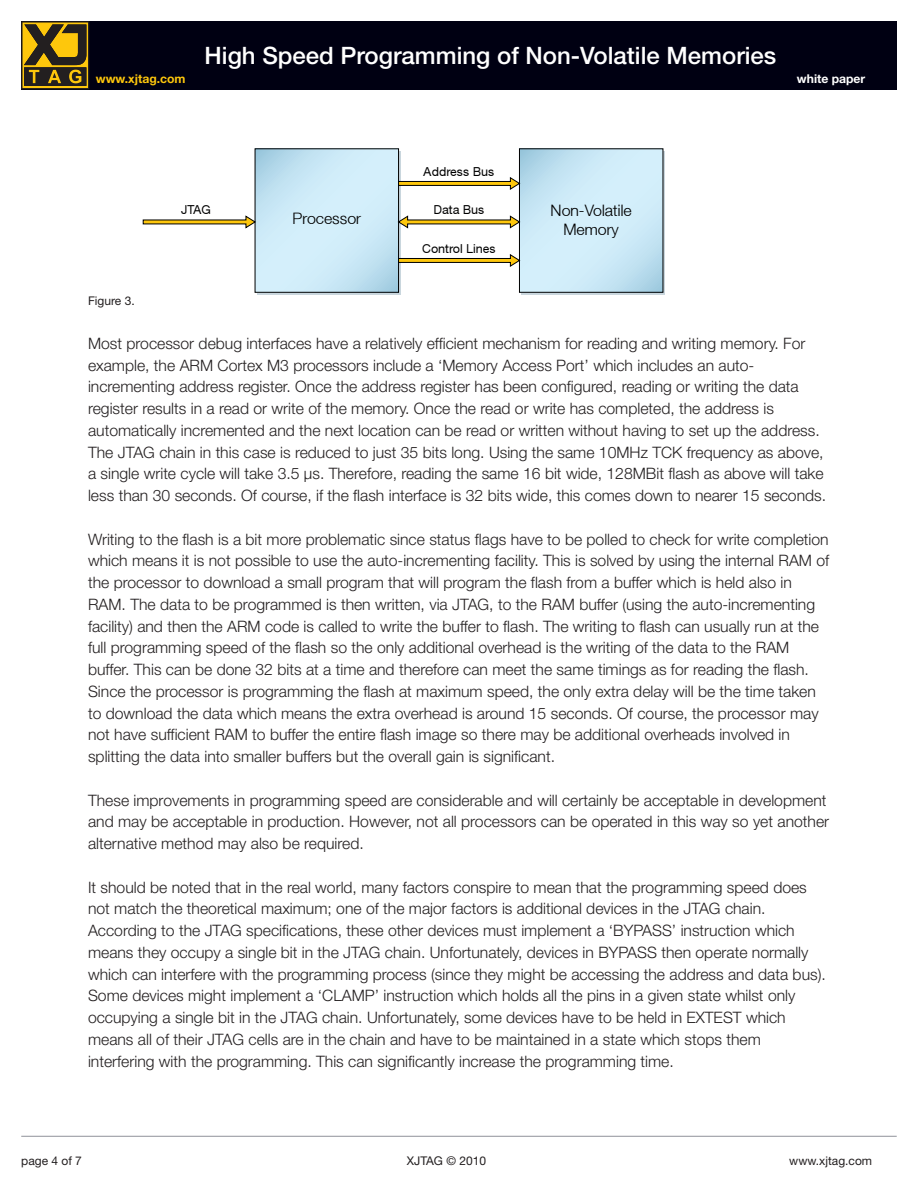
<style>
.page{position:relative;width:918px;height:1188px;background:#fff}
.page>*{position:absolute;margin:0;border:0;box-sizing:border-box;transform-origin:0 0}
.t1{font:500 24px "Helvetica Neue";color:#fff}
.t2{font:300 15.75px/21.8px "Helvetica Neue LT";color:#231f20}
.t3{font:15.75px/18.9px "Helvetica Neue LT Light+T42+KDNQLH";color:#000;text-align:center}
.t4{font:12.3px "Helvetica Neue LT Roman+T42+FEJDZK";color:#000}
.t5{font:700 12.15px "Helvetica Neue LT";color:#fec70c}
.t6{font:700 12.15px "Helvetica Neue LT";color:#fff}
.t7{font:12px "Helvetica Neue LT";color:#231f20}
</style>
<div class="page">
<div style="left:21px;top:21px;width:876px;height:68px;background:#000012"></div>
<svg style="left:21px;top:21px;width:68px;height:68px"></svg>
<hr style="left:21px;top:1136px;width:876px;height:1px;background:#8f9299">
<div style="left:257px;top:152px;width:144px;height:143px;background:#c9d6dd"></div>
<svg style="left:257px;top:151px;width:140px;height:140px"></svg>
<div style="left:255px;top:149px;width:144px;height:144px;border:1px solid #000"></div>
<svg style="left:522px;top:152px;width:143px;height:143px"></svg>
<svg style="left:521px;top:151px;width:140px;height:140px"></svg>
<div style="left:519px;top:149px;width:144px;height:144px;border:1px solid #000"></div>
<svg style="left:398px;top:254px;width:123px;height:13px"></svg>
<svg style="left:397px;top:215px;width:124px;height:14px"></svg>
<svg style="left:143px;top:215px;width:113px;height:14px"></svg>
<svg style="left:398px;top:177px;width:123px;height:13px"></svg>
<h1 class="t1" style="left:205px;top:41px;width:573px">High Speed Programming of Non-Volatile Memories</h1>
<p class="t5" style="left:96px;top:72px;width:91px">www.xjtag.com</p>
<p class="t6" style="left:797px;top:71px;width:70px">white paper</p>
<p class="t7" style="left:88px;top:294px;width:48px">Figure 3.</p>
<p class="t4" style="left:424px;top:164px;width:72px">Address Bus</p>
<p class="t4" style="left:434px;top:203px;width:52px">Data Bus</p>
<p class="t4" style="left:422px;top:241px;width:75px">Control Lines</p>
<p class="t4" style="left:181px;top:203px;width:31px">JTAG</p>
<p class="t3" style="left:551px;top:200px;width:83px">Non-Volatile<br>Memory</p>
<p class="t3" style="left:293px;top:208px;width:70px">Processor</p>
<p class="t2" style="left:88px;top:332px;width:740px">Most processor debug interfaces have a relatively efficient mechanism for reading and writing memory. For example, the ARM Cortex M3 processors include a ‘Memory Access Port’ which includes an auto&shy;incrementing address register. Once the address register has been configured, reading or writing the data register results in a read or write of the memory. Once the read or write has completed, the address is automatically incremented and the next location can be read or written without having to set up the address.<br>The JTAG chain in this case is reduced to just 35 bits long. Using the same 10MHz TCK frequency as above, a single write cycle will take 3.5 µs. Therefore, reading the same 16 bit wide, 128MBit flash as above will take less than 30 seconds. Of course, if the flash interface is 32 bits wide, this comes down to nearer 15 seconds.</p>
<p class="t2" style="left:88px;top:528px;width:743px">Writing to the flash is a bit more problematic since status flags have to be polled to check for write completion which means it is not possible to use the auto-incrementing facility. This is solved by using the internal RAM of the processor to download a small program that will program the flash from a buffer which is held also in RAM. The data to be programmed is then written, via JTAG, to the RAM buffer (using the auto-incrementing facility) and then the ARM code is called to write the buffer to flash. The writing to flash can usually run at the full programming speed of the flash so the only additional overhead is the writing of the data to the RAM buffer. This can be done 32 bits at a time and therefore can meet the same timings as for reading the flash.<br>Since the processor is programming the flash at maximum speed, the only extra delay will be the time taken to download the data which means the extra overhead is around 15 seconds. Of course, the processor may not have sufficient RAM to buffer the entire flash image so there may be additional overheads involved in splitting the data into smaller buffers but the overall gain is significant.</p>
<p class="t2" style="left:88px;top:789px;width:743px">These improvements in programming speed are considerable and will certainly be acceptable in development and may be acceptable in production. However, not all processors can be operated in this way so yet another alternative method may also be required.</p>
<p class="t2" style="left:88px;top:876px;width:739px">It should be noted that in the real world, many factors conspire to mean that the programming speed does not match the theoretical maximum; one of the major factors is additional devices in the JTAG chain.<br>According to the JTAG specifications, these other devices must implement a ‘BYPASS’ instruction which means they occupy a single bit in the JTAG chain. Unfortunately, devices in BYPASS then operate normally which can interfere with the programming process (since they might be accessing the address and data bus).<br>Some devices might implement a ‘CLAMP’ instruction which holds all the pins in a given state whilst only occupying a single bit in the JTAG chain. Unfortunately, some devices have to be held in EXTEST which means all of their JTAG cells are in the chain and have to be maintained in a state which stops them interfering with the programming. This can significantly increase the programming time.</p>
<p class="t7" style="left:21px;top:1154px;width:62px">page 4 of 7</p>
<p class="t7" style="left:407px;top:1154px;width:81px">XJTAG © 2010</p>
<p class="t7" style="left:789px;top:1154px;width:84px">www.xjtag.com</p>
</div>
